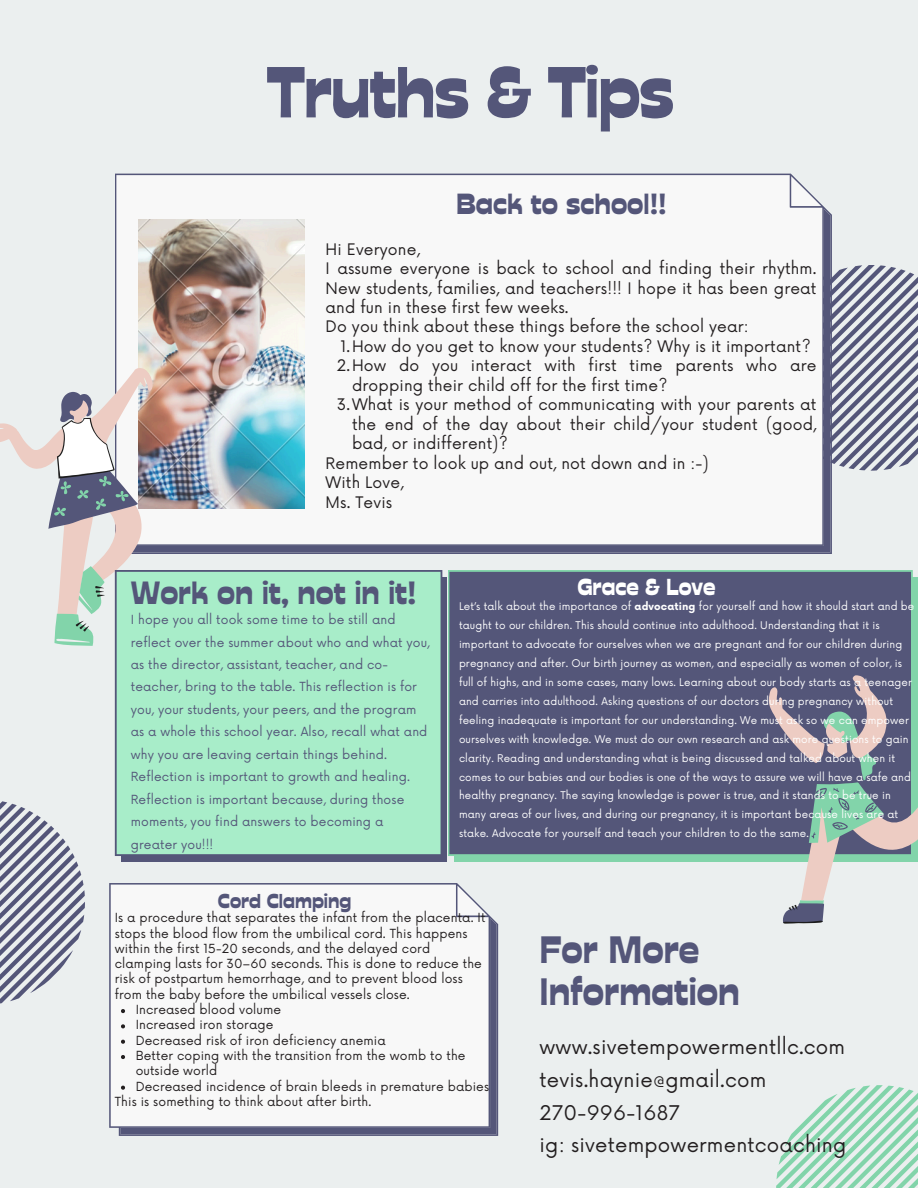
<style>
.page{position:relative;width:918px;height:1188px;background:#ebefef}
.page>*{position:absolute;margin:0;border:0;box-sizing:border-box;transform-origin:0 0}
.t1{font:72px "Stadio Now Novarese";letter-spacing:-.025em;color:#545679}
.t2{font:38.1px/41.2px "Stadio Now Novarese";color:#545679}
.t3{font:32.1px "Stadio Now Novarese";color:#545679}
.t4{font:29.1px "Stadio Now Novarese";color:#545679}
.t5{font:23.1px "Stadio Now Novarese";color:#fff}
.t6{font:20.1px "Stadio Now Novarese";color:#545679}
.t7{font:19.8px/32.8px "Now";letter-spacing:.01em;color:#231f20}
.t8{font:15.6px/19.5px "Now";letter-spacing:.01em;color:#231f20;text-align:justify}
.t9{font:12.3px/15.3px "Now";letter-spacing:.01em;color:#231f20}
.t10{font:12.3px/22.5px "Now";letter-spacing:.01em;color:#545679}
.t11{font:10.35px/18.9px "Now";letter-spacing:.01em;color:#fff}
.s1{font-weight:700}
</style>
<div class="page">
<svg style="left:776px;top:1085px;width:142px;height:103px"></svg>
<svg style="left:832px;top:265px;width:86px;height:206px"></svg>
<svg style="left:0;top:801px;width:85px;height:203px"></svg>
<div style="left:115px;top:174px;width:717px;height:380px;background:#f8f8f8"></div>
<div style="left:448px;top:570px;width:465px;height:286px;background:#545679"></div>
<img style="left:138px;top:219px;width:167px;height:289px">
<svg style="left:768px;top:675px;width:150px;height:249px"></svg>
<svg style="left:0;top:368px;width:153px;height:278px"></svg>
<svg style="left:109px;top:883px;width:389px;height:253px;fill:#f8f8f8"></svg>
<div style="left:122px;top:577px;width:325px;height:284px;background:#545679"></div>
<div style="left:115px;top:570px;width:327px;height:286px;background:#a8edc9"></div>
<svg style="left:121px;top:1009px;width:4px;height:4px"></svg>
<svg style="left:121px;top:1024px;width:4px;height:4px"></svg>
<svg style="left:121px;top:1040px;width:4px;height:4px"></svg>
<svg style="left:121px;top:1055px;width:4px;height:4px"></svg>
<svg style="left:121px;top:1086px;width:4px;height:4px"></svg>
<p class="t1" style="left:266px;top:49px;width:410px">Truths &amp; Tips</p>
<p class="t4" style="left:456px;top:186px;width:212px">Back to school!!</p>
<p class="t8" style="left:326px;top:240px;width:96px">Hi Everyone,</p>
<h3 class="t8" style="left:326px;top:259px;width:492px">I assume everyone is back to school and finding their rhythm.<br>New students, families, and teachers!!! I hope it has been great and fun in these first few weeks.</h3>
<p class="t8" style="left:326px;top:318px;width:424px">Do you think about these things before the school year:</p>
<p class="t8" style="left:340px;top:337px;width:472px">1.How do you get to know your students? Why is it important?</p>
<p class="t8" style="left:352px;top:357px;width:466px;text-indent:-15px">2.How do you interact with first time parents who are dropping their child off for the first time?</p>
<p class="t8" style="left:352px;top:396px;width:466px;text-indent:-15px">3.What is your method of communicating with your parents at the end of the day about their child/your student (good, bad, or indifferent)?</p>
<p class="t8" style="left:326px;top:454px;width:384px">Remember to look up and out, not down and in :-)</p>
<p class="t8" style="left:326px;top:473px;width:80px">With Love,</p>
<p class="t8" style="left:326px;top:493px;width:68px">Ms. Tevis</p>
<h3 class="t3" style="left:131px;top:574px;width:287px">Work on it, not in it!</h3>
<h4 class="t10" style="left:131px;top:609px;width:300px">I hope you all took some time to be still and reflect over the summer about who and what you, as the director, assistant, teacher, and co&shy;teacher, bring to the table. This reflection is for you, your students, your peers, and the program as a whole this school year. Also, recall what and why you are leaving certain things behind.</h4>
<p class="t10" style="left:131px;top:766px;width:281px">Reflection is important to growth and healing.<br>Reflection is important because, during those moments, you find answers to becoming a greater you!!!</p>
<p class="t5" style="left:578px;top:573px;width:139px">Grace &amp; Love</p>
<p class="t11" style="left:459px;top:597px;width:457px">Let’s talk about the importance of <span class="s1">advocating</span> for yourself and how it should start and be taught to our children. This should continue into adulthood. Understanding that it is important to advocate for ourselves when we are pregnant and for our children during pregnancy and after. Our birth journey as women, and especially as women of color, is full of highs, and in some cases, many lows. Learning about our body starts as a teenager and carries into adulthood. Asking questions of our doctors during pregnancy without feeling inadequate is important for our understanding. We must ask so we can empower ourselves with knowledge. We must do our own research and ask more questions to gain clarity. Reading and understanding what is being discussed and talked about when it comes to our babies and our bodies is one of the ways to assure we will have a safe and healthy pregnancy. The saying knowledge is power is true, and it stands to be true in many areas of our lives, and during our pregnancy, it is important because lives are at stake. Advocate for yourself and teach your children to do the same.</p>
<p class="t6" style="left:218px;top:889px;width:135px">Cord Clamping</p>
<p class="t9" style="left:115px;top:911px;width:372px">Is a procedure that separates the infant from the placenta. It stops the blood flow from the umbilical cord. This happens within the first 15-20 seconds, and the delayed cord clamping lasts for 30–60 seconds. This is done to reduce the risk of postpartum hemorrhage, and to prevent blood loss from the baby before the umbilical vessels close.</p>
<h5 class="t9" style="left:136px;top:1003px;width:147px">Increased blood volume</h5>
<p class="t9" style="left:136px;top:1018px;width:139px">Increased iron storage</p>
<p class="t9" style="left:136px;top:1033px;width:252px">Decreased risk of iron deficiency anemia</p>
<p class="t9" style="left:136px;top:1049px;width:331px">Better coping with the transition from the womb to the outside world</p>
<p class="t9" style="left:136px;top:1079px;width:355px">Decreased incidence of brain bleeds in premature babies</p>
<p class="t9" style="left:115px;top:1095px;width:258px">This is something to think about after birth.</p>
<p class="t2" style="left:540px;top:929px;width:202px">For More<br>Information</p>
<p class="t7" style="left:540px;top:1031px;width:308px">www.sivetempowermentllc.com tevis.haynie@gmail.com<br>270-996-1687<br>ig: sivetempowermentcoaching</p>
</div>
